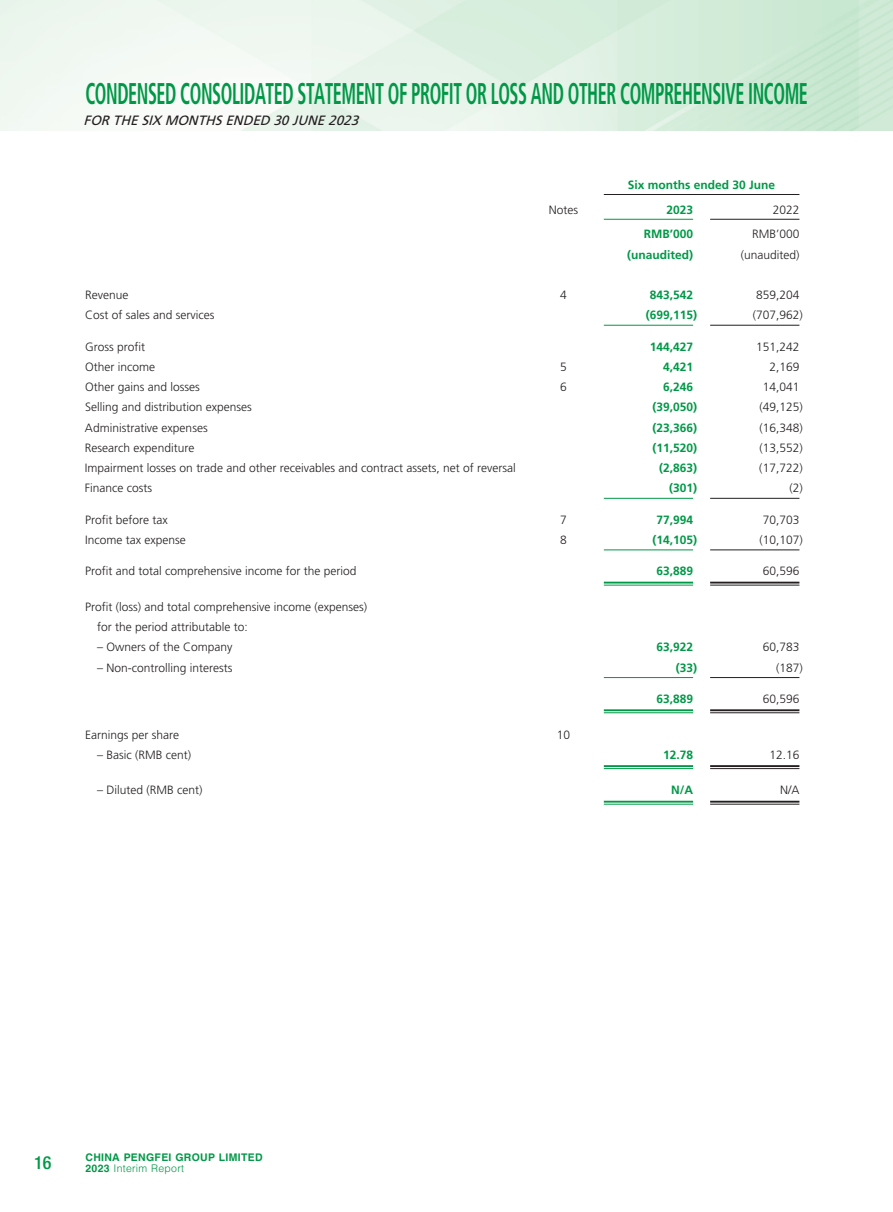
<style>
.page{position:relative;width:893px;height:1212px;background:#fff}
.page>*{position:absolute;margin:0;border:0;box-sizing:border-box;transform-origin:0 0}
.t1{font:700 condensed 30px "Frutiger LT Std";letter-spacing:-.025em;color:#009847;scale:.6 1}
.t2{font:500 condensed 18px "Helvetica Neue LT Std";color:#009847}
.t3{font:italic 13.5px "Frutiger LT Std";color:#231f20}
.t4{font:300 12px/20.2px "Frutiger LT Std";color:#231f20}
.t5{font:700 12px "Frutiger LT Std";color:#009847}
.t6{font:700 10.5px "Helvetica LT Std";letter-spacing:.03em;color:#009847}
.t7{font:300 10.5px "Helvetica LT Std";letter-spacing:.03em;color:#009847}
.s1{font-weight:700}
</style>
<div class="page">
<hr style="left:604px;top:194px;width:195px;height:1px;background:#231f20">
<hr style="left:604px;top:219px;width:89px;height:1px;background:#009847">
<hr style="left:710px;top:219px;width:89px;height:1px;background:#231f20">
<hr style="left:604px;top:325px;width:89px;height:1px;background:#009847">
<hr style="left:710px;top:325px;width:89px;height:1px;background:#231f20">
<hr style="left:604px;top:498px;width:89px;height:1px;background:#009847">
<hr style="left:710px;top:498px;width:89px;height:1px;background:#231f20">
<hr style="left:604px;top:549px;width:89px;height:1px;background:#009847">
<hr style="left:710px;top:549px;width:89px;height:1px;background:#231f20">
<hr style="left:604px;top:582px;width:89px;height:1px;background:#009847">
<hr style="left:604px;top:585px;width:89px;height:1px;background:#009847">
<hr style="left:710px;top:582px;width:89px;height:1px;background:#231f20">
<hr style="left:710px;top:585px;width:89px;height:1px;background:#231f20">
<hr style="left:604px;top:677px;width:89px;height:1px;background:#009847">
<hr style="left:710px;top:677px;width:89px;height:1px;background:#231f20">
<hr style="left:604px;top:709px;width:89px;height:2px;background:#009847">
<hr style="left:604px;top:712px;width:89px;height:1px;background:#009847">
<hr style="left:710px;top:709px;width:89px;height:2px;background:#231f20">
<hr style="left:710px;top:712px;width:89px;height:1px;background:#231f20">
<hr style="left:604px;top:765px;width:89px;height:2px;background:#009847">
<hr style="left:604px;top:768px;width:89px;height:1px;background:#009847">
<hr style="left:710px;top:765px;width:89px;height:2px;background:#231f20">
<hr style="left:710px;top:768px;width:89px;height:1px;background:#231f20">
<hr style="left:604px;top:801px;width:89px;height:1px;background:#009847">
<hr style="left:604px;top:804px;width:89px;height:1px;background:#009847">
<hr style="left:710px;top:801px;width:89px;height:1px;background:#231f20">
<hr style="left:710px;top:804px;width:89px;height:1px;background:#231f20">
<h1 class="t1" style="left:85px;top:75px;width:1206px">CONDENSED CONSOLIDATED STATEMENT OF PROFIT OR LOSS AND OTHER COMPREHENSIVE INCOME</h1>
<p class="t3" style="left:84px;top:112px;width:280px">FOR THESIX MONTHSENDED 30JUNE2023</p>
<p class="t5" style="left:628px;top:178px;width:149px">Six months ended 30 June</p>
<p class="t4" style="left:549px;top:199px;width:31px">Notes</p>
<p class="t5" style="left:666px;top:202px;width:28px">2023</p>
<p class="t4" style="left:773px;top:199px;width:28px">2022</p>
<p class="t5" style="left:644px;top:227px;width:51px">RMB’000</p>
<p class="t4" style="left:752px;top:224px;width:49px">RMB’000</p>
<p class="t5" style="left:627px;top:247px;width:67px">(unaudited)</p>
<p class="t4" style="left:741px;top:244px;width:60px">(unaudited)</p>
<p class="t4" style="left:85px;top:285px;width:45px">Revenue</p>
<p class="t4" style="left:560px;top:285px;width:8px">4</p>
<p class="t5" style="left:650px;top:288px;width:45px">843,542</p>
<p class="t4" style="left:756px;top:285px;width:45px">859,204</p>
<p class="t4" style="left:85px;top:305px;width:131px">Cost of sales and services</p>
<p class="t5" style="left:646px;top:308px;width:53px">(699,115)</p>
<p class="t4" style="left:753px;top:305px;width:52px">(707,962)</p>
<p class="t4" style="left:85px;top:337px;width:61px">Gross profit</p>
<p class="t5" style="left:650px;top:339px;width:45px">144,427</p>
<p class="t4" style="left:756px;top:337px;width:45px">151,242</p>
<p class="t4" style="left:85px;top:357px;width:71px">Other income</p>
<p class="t4" style="left:560px;top:357px;width:8px">5</p>
<p class="t5" style="left:663px;top:360px;width:32px">4,421</p>
<p class="t4" style="left:769px;top:357px;width:32px">2,169</p>
<p class="t4" style="left:85px;top:377px;width:116px">Other gains and losses</p>
<p class="t4" style="left:560px;top:377px;width:8px">6</p>
<p class="t5" style="left:663px;top:380px;width:32px">6,246</p>
<p class="t4" style="left:763px;top:377px;width:38px">14,041</p>
<p class="t4" style="left:85px;top:397px;width:168px">Selling and distribution expenses</p>
<p class="t5" style="left:652px;top:400px;width:46px">(39,050)</p>
<p class="t4" style="left:759px;top:397px;width:45px">(49,125)</p>
<p class="t4" style="left:85px;top:418px;width:124px">Administrative expenses</p>
<p class="t5" style="left:652px;top:420px;width:46px">(23,366)</p>
<p class="t4" style="left:759px;top:418px;width:45px">(16,348)</p>
<p class="t4" style="left:85px;top:438px;width:111px">Research expenditure</p>
<p class="t5" style="left:652px;top:441px;width:46px">(11,520)</p>
<p class="t4" style="left:759px;top:438px;width:45px">(13,552)</p>
<p class="t4" style="left:85px;top:458px;width:432px">Impairment losses on trade and other receivables and contract assets, net of reversal</p>
<p class="t5" style="left:659px;top:461px;width:40px">(2,863)</p>
<p class="t4" style="left:759px;top:458px;width:45px">(17,722)</p>
<p class="t4" style="left:85px;top:478px;width:69px">Finance costs</p>
<p class="t5" style="left:669px;top:481px;width:30px">(301)</p>
<p class="t4" style="left:789px;top:478px;width:15px">(2)</p>
<p class="t4" style="left:85px;top:510px;width:84px">Profit before tax</p>
<p class="t4" style="left:560px;top:510px;width:8px">7</p>
<p class="t5" style="left:656px;top:513px;width:38px">77,994</p>
<p class="t4" style="left:763px;top:510px;width:38px">70,703</p>
<p class="t4" style="left:85px;top:530px;width:102px">Income tax expense</p>
<p class="t4" style="left:560px;top:530px;width:8px">8</p>
<p class="t5" style="left:652px;top:533px;width:46px">(14,105)</p>
<p class="t4" style="left:759px;top:530px;width:45px">(10,107)</p>
<p class="t4" style="left:85px;top:561px;width:273px">Profit and total comprehensive income for the period</p>
<p class="t5" style="left:656px;top:564px;width:38px">63,889</p>
<p class="t4" style="left:763px;top:561px;width:38px">60,596</p>
<p class="t4" style="left:97px;top:597px;width:272px;text-indent:-12px">Profit (loss) and total comprehensive income (expenses) for the period attributable to:</p>
<p class="t4" style="left:97px;top:637px;width:137px">– Owners of the Company</p>
<p class="t5" style="left:656px;top:640px;width:38px">63,922</p>
<p class="t4" style="left:763px;top:637px;width:38px">60,783</p>
<p class="t4" style="left:97px;top:658px;width:137px">– Non-controlling interests</p>
<p class="t5" style="left:676px;top:660px;width:23px">(33)</p>
<p class="t4" style="left:776px;top:658px;width:28px">(187)</p>
<p class="t5" style="left:656px;top:692px;width:38px">63,889</p>
<p class="t4" style="left:763px;top:689px;width:38px">60,596</p>
<p class="t4" style="left:85px;top:724px;width:96px">Earnings per share</p>
<p class="t4" style="left:557px;top:724px;width:15px">10</p>
<p class="t4" style="left:97px;top:745px;width:96px">– Basic (RMB cent)</p>
<p class="t5" style="left:663px;top:748px;width:32px">12.78</p>
<p class="t4" style="left:769px;top:745px;width:32px">12.16</p>
<p class="t4" style="left:97px;top:780px;width:107px">– Diluted (RMB cent)</p>
<p class="t5" style="left:671px;top:783px;width:23px">N/A</p>
<p class="t4" style="left:780px;top:780px;width:21px">N/A</p>
<p class="t6" style="left:85px;top:1151px;width:179px">CHINA PENGFEI GROUP LIMITED</p>
<h2 class="t2" style="left:34px;top:1152px;width:19px">16</h2>
<p class="t7" style="left:85px;top:1161px;width:100px"><span class="s1">2023</span> Interim Report</p>
</div>
